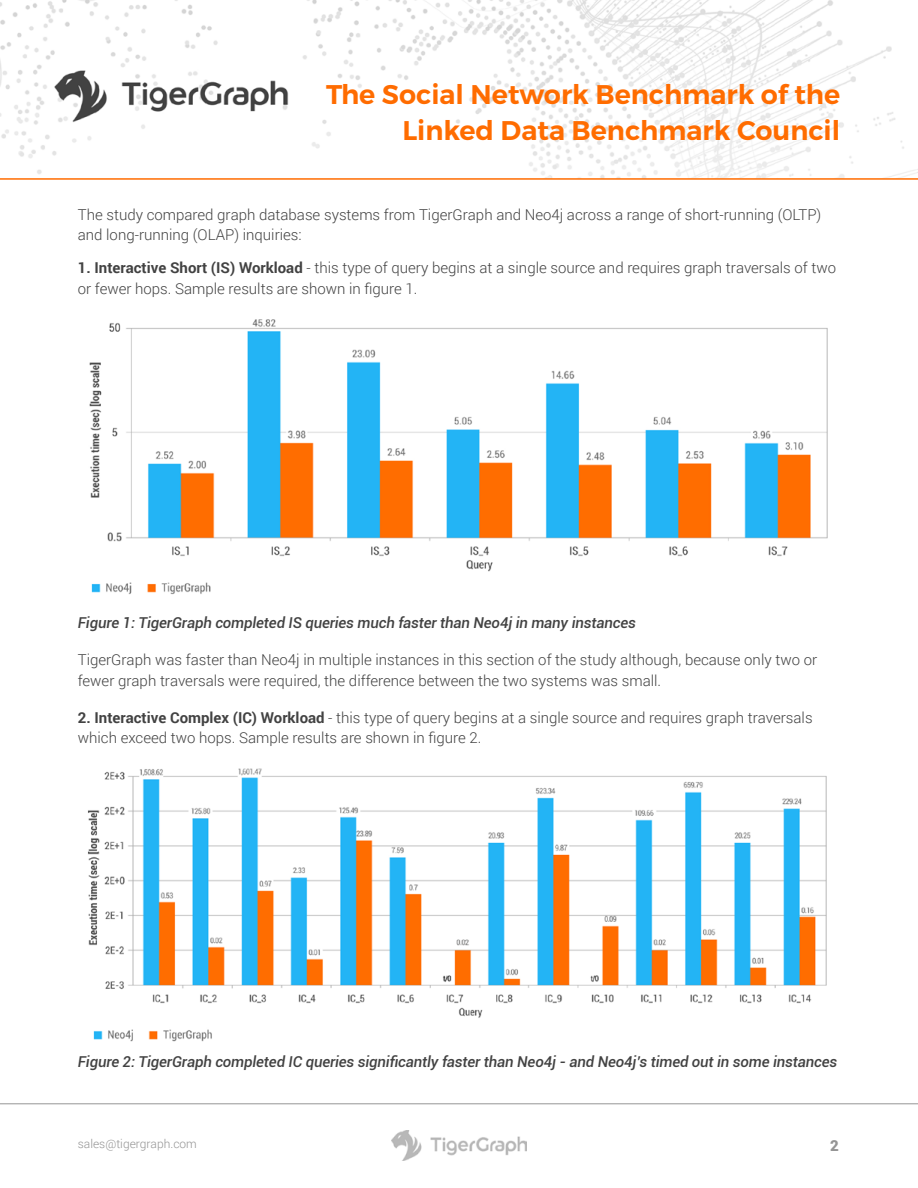
<style>
.page{position:relative;width:918px;height:1188px;background:#fff}
.page>*{position:absolute;margin:0;border:0;box-sizing:border-box;transform-origin:0 0}
.t1{font:600 27px/36px "Montserrat";color:#ff6c00;text-align:right}
.t2{font:300 15px/20.2px "Roboto";color:#424242}
.t3{font:italic 500 15px "Roboto";letter-spacing:-.01em;color:#424242}
.t4{font:900 15px "Roboto";color:#959595}
.t5{font:300 12px "Roboto";color:#959595}
.s1{font-weight:700}
</style>
<div class="page">
<hr style="left:0;top:1104px;width:918px;height:1px;background:#959595">
<img style="left:0;top:0;width:918px;height:178px">
<hr style="left:0;top:178px;width:918px;height:2px;background:#ff6c00">
<img style="left:391px;top:1131px;width:136px;height:29px">
<img style="left:89px;top:319px;width:739px;height:276px">
<img style="left:88px;top:768px;width:739px;height:274px">
<h1 class="t1" style="left:326px;top:76px;width:516px">The Social Network Benchmark of the<br>Linked Data Benchmark Council</h1>
<p class="t2" style="left:78px;top:205px;width:745px">The study compared graph database systems from TigerGraph and Neo4j across a range of short-running (OLTP) and long-running (OLAP) inquiries:</p>
<p class="t2" style="left:78px;top:258px;width:760px"><span class="s1">1. Interactive Short (IS) Workload</span> - this type of query begins at a single source and requires graph traversals of two or fewer hops. Sample results are shown in figure 1.</p>
<p class="t3" style="left:78px;top:612px;width:560px">Figure 1: TigerGraph completed IS queries much faster than Neo4j in many instances</p>
<p class="t2" style="left:78px;top:650px;width:741px">TigerGraph was faster than Neo4j in multiple instances in this section of the study although, because only two or fewer graph traversals were required, the difference between the two systems was small.</p>
<p class="t2" style="left:78px;top:708px;width:736px"><span class="s1">2. Interactive Complex (IC) Workload</span> - this type of query begins at a single source and requires graph traversals which exceed two hops. Sample results are shown in figure 2.</p>
<p class="t3" style="left:78px;top:1051px;width:761px">Figure 2: TigerGraph completed IC queries significantly faster than Neo4j - and Neo4j’s timed out in some instances</p>
<p class="t5" style="left:78px;top:1137px;width:121px">sales@tigergraph.com</p>
<p class="t4" style="left:830px;top:1135px;width:10px">2</p>
</div>
